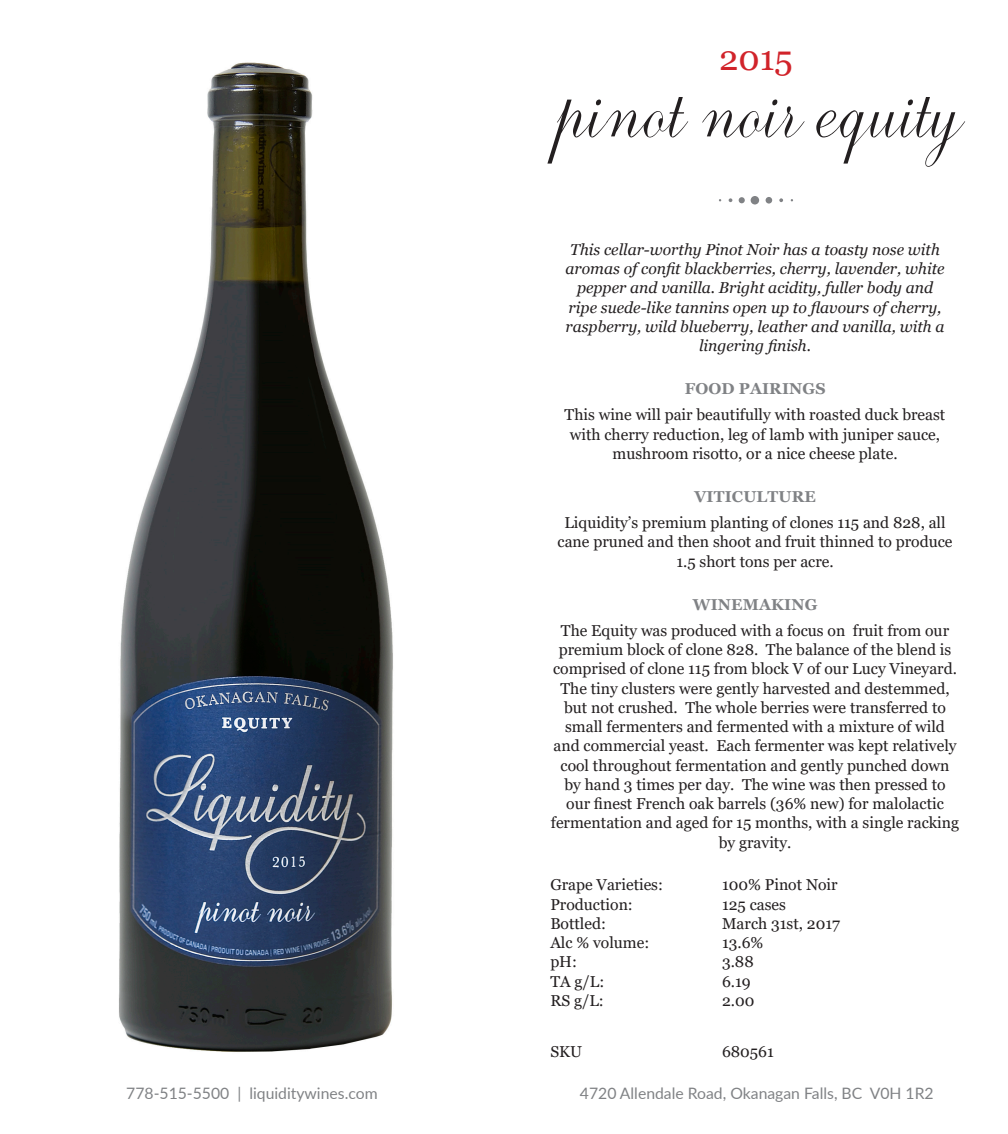
<style>
.page{position:relative;width:1008px;height:1134px;background:#fff}
.page>*{position:absolute;margin:0;border:0;box-sizing:border-box;transform-origin:0 0}
.t1{font:76.48px "Ambassador Script";color:#231f20}
.t2{font:34.65px "Georgia";color:#d1232a}
.t3{font:15.75px/19.2px "Georgia";color:#231f20;text-align:center}
.t4{font:italic 15.75px/19.2px "Georgia";color:#231f20;text-align:center}
.t5{font:15.75px "Lato";color:#808285}
.s1{font-weight:700;color:#808285}
</style>
<div class="page">
<img style="left:119px;top:62px;width:274px;height:990px">
<svg style="left:729px;top:198px;width:3px;height:4px"></svg>
<svg style="left:739px;top:197px;width:6px;height:6px"></svg>
<div style="left:751px;top:196px;width:8px;height:9px;background:#808285;border-radius:50%"></div>
<div style="left:766px;top:197px;width:6px;height:7px;background:#808285;border-radius:50%"></div>
<svg style="left:779px;top:198px;width:4px;height:4px"></svg>
<p class="t2" style="left:719px;top:37px;width:75px">2015</p>
<p class="t1" style="left:553px;top:56px;width:408px">pinot noir equity</p>
<p class="t4" style="left:565px;top:240px;width:381px">This cellar-worthy Pinot Noir has a toasty nose with aromas of confit blackberries, cherry, lavender, white pepper and vanilla. Bright acidity, fuller body and ripe suede-like tannins open up to flavours of cherry, raspberry, wild blueberry, leather and vanilla, with a lingering finish.</p>
<p class="t3" style="left:565px;top:376px;width:382px;line-height:26.2px"><span class="s1">FOOD PAIRINGS<br></span>This wine will pair beautifully with roasted duck breast</p>
<p class="t3" style="left:570px;top:425px;width:372px">with cherry reduction, leg of lamb with juniper sauce, mushroom risotto, or a nice cheese plate.</p>
<p class="t3" style="left:564px;top:484px;width:383px;line-height:26.2px"><span class="s1">VITICULTURE<br></span>Liquidity’s premium planting of clones 115 and 828, all</p>
<p class="t3" style="left:558px;top:533px;width:396px">cane pruned and then shoot and fruit thinned to produce<br>1.5 short tons per acre.</p>
<p class="t3" style="left:561px;top:591px;width:390px;line-height:26.2px"><span class="s1">WINEMAKING<br></span>The Equity was produced with a focus on fruit from our</p>
<p class="t3" style="left:551px;top:640px;width:410px">premium block of clone 828. The balance of the blend is comprised of clone 115 from block V of our Lucy Vineyard.<br>The tiny clusters were gently harvested and destemmed, but not crushed. The whole berries were transferred to small fermenters and fermented with a mixture of wild and commercial yeast. Each fermenter was kept relatively cool throughout fermentation and gently punched down by hand 3 times per day. The wine was then pressed to our finest French oak barrels (36% new) for malolactic fermentation and aged for 15 months, with a single racking by gravity.</p>
<p class="t3" style="left:550px;top:876px;width:114px">Grape Varieties:</p>
<p class="t3" style="left:722px;top:876px;width:117px">100% Pinot Noir</p>
<p class="t3" style="left:550px;top:895px;width:84px">Production:</p>
<p class="t3" style="left:722px;top:895px;width:65px">125 cases</p>
<p class="t3" style="left:550px;top:914px;width:57px">Bottled:</p>
<p class="t3" style="left:722px;top:914px;width:120px">March 31st, 2017</p>
<p class="t3" style="left:550px;top:933px;width:100px">Alc % volume:</p>
<p class="t3" style="left:722px;top:933px;width:43px">13.6%</p>
<p class="t3" style="left:550px;top:953px;width:28px">pH:</p>
<p class="t3" style="left:722px;top:953px;width:33px">3.88</p>
<p class="t3" style="left:550px;top:972px;width:55px">TA g/L:</p>
<p class="t3" style="left:722px;top:972px;width:30px">6.19</p>
<p class="t3" style="left:550px;top:991px;width:55px">RS g/L:</p>
<p class="t3" style="left:722px;top:991px;width:34px">2.00</p>
<p class="t3" style="left:550px;top:1042px;width:33px">SKU</p>
<p class="t3" style="left:722px;top:1042px;width:53px">680561</p>
<p class="t5" style="left:126px;top:1082px;width:253px">778-515-5500 | liquiditywines.com</p>
<p class="t5" style="left:580px;top:1082px;width:355px">4720 Allendale Road, Okanagan Falls, BC V0H 1R2</p>
</div>
